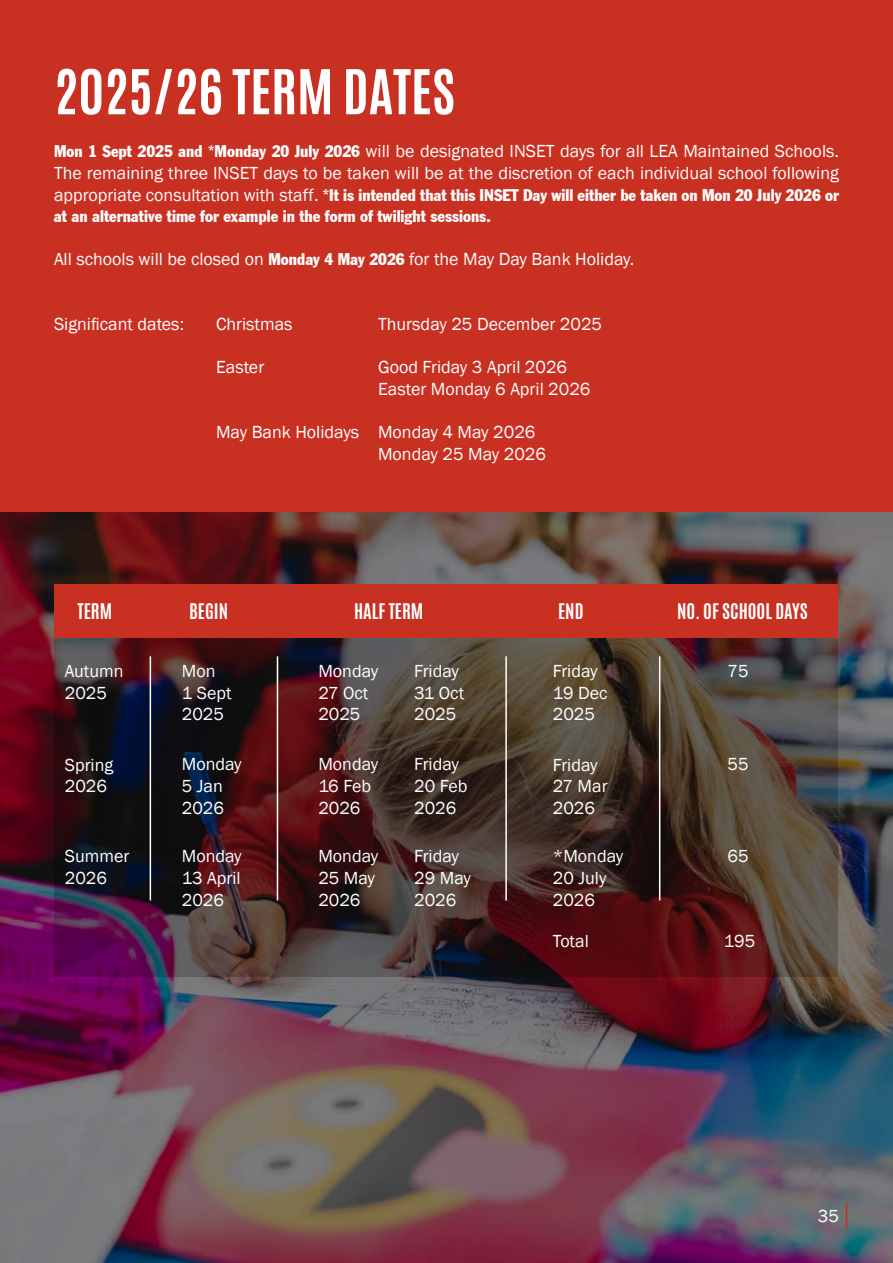
<style>
.page{position:relative;width:893px;height:1263px;background:#fff}
.page>*{position:absolute;margin:0;border:0;box-sizing:border-box;transform-origin:0 0}
.t1{font:700 52.5px "Antonio";color:#fff}
.t2{font:18px/21.6px "Franklin Gothic";color:#fff}
.t3{font:700 18px "Antonio";color:#fff}
.t4{font:16.5px/21.6px "Franklin Gothic Condensed";color:#fff}
.s1{font-family:"Franklin Gothic Condensed";font-size:16.5px}
.s2{font-family:"Franklin Gothic";font-size:18px}
</style>
<div class="page">
<div style="left:0;top:0;width:893px;height:512px;background:#c83022"></div>
<img style="left:0;top:512px;width:893px;height:751px">
<svg style="left:55px;top:638px;width:783px;height:338px;background:#432b2b"></svg>
<div style="left:55px;top:585px;width:783px;height:53px;background:#c83022"></div>
<hr style="left:150px;top:656px;width:1px;height:244px;background:#fff">
<hr style="left:277px;top:656px;width:1px;height:244px;background:#fff">
<hr style="left:505px;top:656px;width:2px;height:244px;background:#fff">
<hr style="left:659px;top:656px;width:1px;height:244px;background:#fff">
<svg style="left:846px;top:1202px;width:1px;height:27px"></svg>
<h1 class="t1" style="left:54px;top:52px;width:403px">2025/26 TERM DATES</h1>
<p class="t2" style="left:54px;top:141px;width:786px"><span class="s1">Mon 1 Sept 2025 and *Monday 20 July 2026</span> will be designated INSET days for all LEA Maintained Schools.<br>The remaining three INSET days to be taken will be at the discretion of each individual school following</p>
<p class="t4" style="left:54px;top:184px;width:786px"><span class="s2">appropriate consultation with staff.</span> *It is intended that this INSET Day will either be taken on Mon 20 July 2026 or at an alternative time for example in the form of twilight sessions.</p>
<p class="t2" style="left:54px;top:249px;width:582px">All schools will be closed on <span class="s1">Monday 4 May 2026</span> for the May Day Bank Holiday.</p>
<p class="t2" style="left:54px;top:314px;width:132px">Significant dates:</p>
<p class="t2" style="left:216px;top:314px;width:78px">Christmas</p>
<p class="t2" style="left:378px;top:314px;width:226px">Thursday 25 December 2025</p>
<p class="t2" style="left:216px;top:357px;width:50px">Easter</p>
<p class="t2" style="left:378px;top:357px;width:214px">Good Friday 3 April 2026<br>Easter Monday 6 April 2026</p>
<p class="t2" style="left:378px;top:422px;width:169px;text-indent:-162px">May Bank Holidays Monday 4 May 2026<br>Monday 25 May 2026</p>
<p class="t3" style="left:78px;top:598px;width:36px">TERM</p>
<p class="t3" style="left:189px;top:598px;width:40px">BEGIN</p>
<p class="t3" style="left:354px;top:598px;width:71px">HALF TERM</p>
<p class="t3" style="left:558px;top:598px;width:27px">END</p>
<p class="t3" style="left:677px;top:598px;width:132px">NO. OF SCHOOL DAYS</p>
<p class="t2" style="left:65px;top:660px;width:60px">Autumn<br>2025</p>
<p class="t2" style="left:65px;top:754px;width:50px">Spring<br>2026</p>
<p class="t2" style="left:65px;top:846px;width:66px">Summer<br>2026</p>
<p class="t2" style="left:182px;top:660px;width:51px">Mon<br>1 Sept<br>2025</p>
<p class="t2" style="left:182px;top:754px;width:61px">Monday<br>5 Jan<br>2026</p>
<p class="t2" style="left:182px;top:846px;width:61px;text-align:justify">Monday 13 April 2026</p>
<p class="t2" style="left:318px;top:660px;width:61px">Monday<br>27 Oct<br>2025</p>
<p class="t2" style="left:318px;top:754px;width:61px">Monday<br>16 Feb<br>2026</p>
<p class="t2" style="left:318px;top:846px;width:61px">Monday<br>25 May<br>2026</p>
<p class="t2" style="left:414px;top:660px;width:52px">Friday<br>31 Oct<br>2025</p>
<p class="t2" style="left:414px;top:754px;width:55px">Friday<br>20 Feb<br>2026</p>
<p class="t2" style="left:414px;top:846px;width:58px">Friday<br>29 May<br>2026</p>
<p class="t2" style="left:728px;top:660px;width:23px">75</p>
<p class="t2" style="left:553px;top:660px;width:56px">Friday<br>19 Dec<br>2025</p>
<p class="t2" style="left:553px;top:754px;width:56px">Friday<br>27 Mar<br>2026</p>
<p class="t2" style="left:553px;top:846px;width:72px">*Monday<br>20 July<br>2026</p>
<p class="t2" style="left:553px;top:931px;width:38px">Total</p>
<p class="t2" style="left:724px;top:931px;width:33px">195</p>
<p class="t2" style="left:728px;top:754px;width:23px">55</p>
<p class="t2" style="left:728px;top:846px;width:23px">65</p>
<p class="t2" style="left:818px;top:1205px;width:23px">35</p>
</div>
